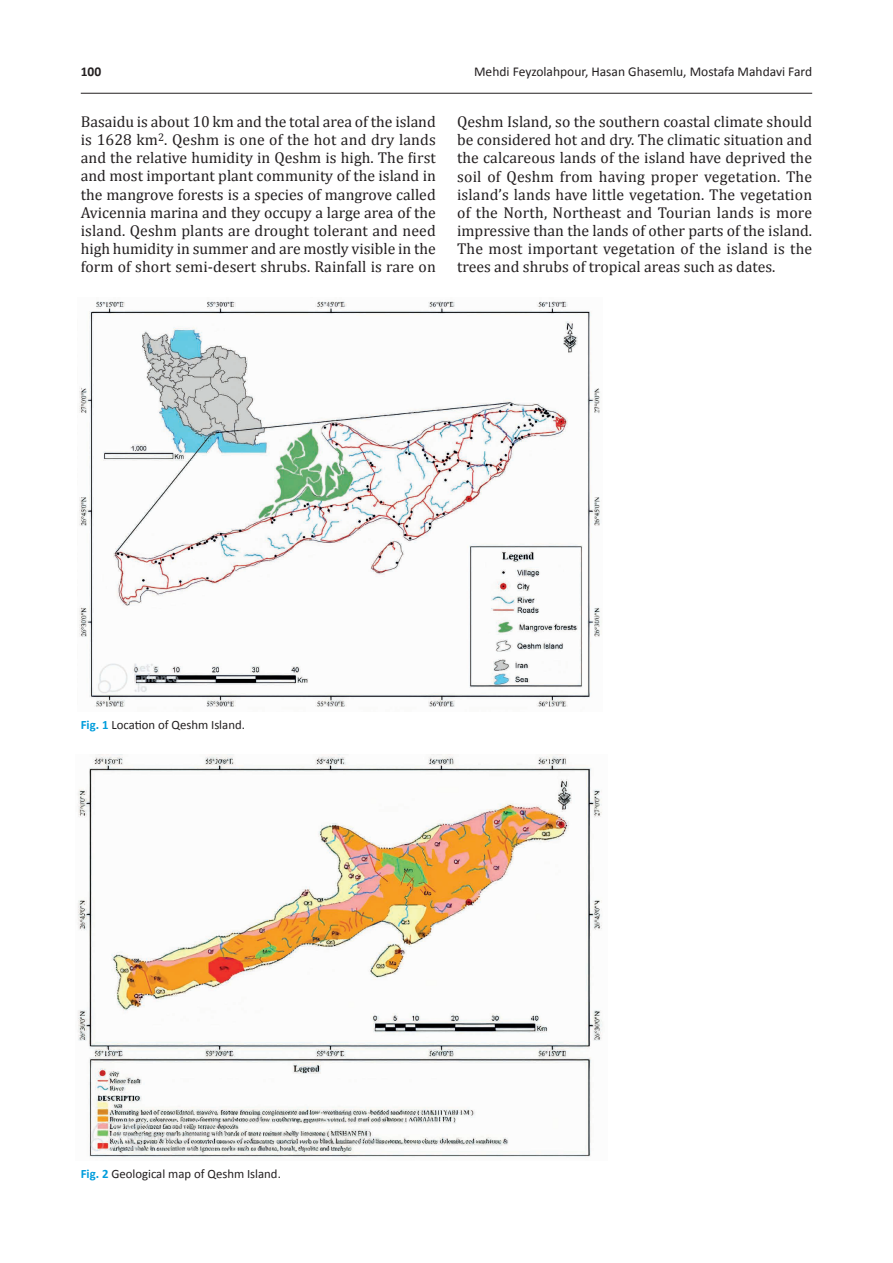
<style>
.page{position:relative;width:893px;height:1263px;background:#fff}
.page>*{position:absolute;margin:0;border:0;box-sizing:border-box;transform-origin:0 0}
.t1{font:15.75px/18.1px "Cambria";color:#231f20;text-align:justify}
.t2{font:13.5px "Calibri";color:#231f20}
.t3{font:700 13.5px "Calibri";color:#231f20}
.t4{font:12.75px "Calibri";color:#231f20}
.s1{font-weight:700;color:#009ddc}
</style>
<div class="page">
<hr style="left:81px;top:93px;width:731px;height:1px;background:#231f20">
<img style="left:79px;top:301px;width:521px;height:406px">
<img style="left:78px;top:755px;width:524px;height:402px">
<p class="t3" style="left:81px;top:63px;width:22px">100</p>
<p class="t2" style="left:474px;top:63px;width:340px">Mehdi Feyzolahpour, Hasan Ghasemlu, Mostafa Mahdavi Fard</p>
<p class="t1" style="left:81px;top:113px;width:357px">Basaidu is about 10 km and the total area of the island is 1628 km<sup>2</sup>. Qeshm is one of the hot and dry lands and the relative humidity in Qeshm is high. The first and most important plant community of the island in the mangrove forests is a species of mangrove called Avicennia marina and they occupy a large area of the island. Qeshm plants are drought tolerant and need high humidity in summer and are mostly visible in the form of short semi-desert shrubs. Rainfall is rare on</p>
<p class="t1" style="left:457px;top:113px;width:357px">Qeshm Island, so the southern coastal climate should be considered hot and dry. The climatic situation and the calcareous lands of the island have deprived the soil of Qeshm from having proper vegetation. The island’s lands have little vegetation. The vegetation of the North, Northeast and Tourian lands is more impressive than the lands of other parts of the island.<br>The most important vegetation of the island is the trees and shrubs of tropical areas such as dates.</p>
<p class="t4" style="left:81px;top:716px;width:166px"><span class="s1">Fig. 1</span> Location of Qeshm Island.</p>
<p class="t4" style="left:81px;top:1166px;width:202px"><span class="s1">Fig. 2</span> Geological map of Qeshm Island.</p>
</div>
